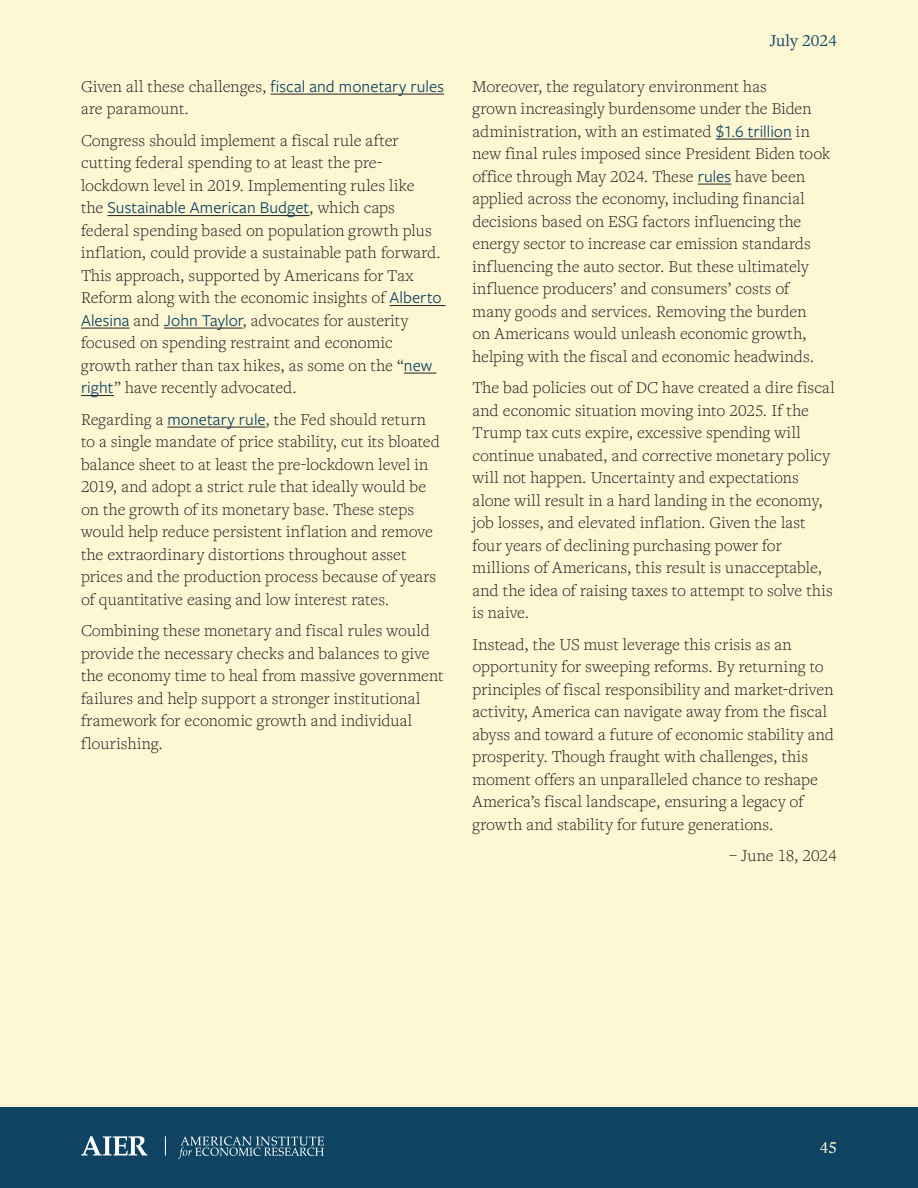
<style>
.page{position:relative;width:918px;height:1188px;background:#fef7d4}
.page>*{position:absolute;margin:0;border:0;box-sizing:border-box;transform-origin:0 0}
.t1{font:300 17.25px/22.5px "Freight Text Pro";letter-spacing:.005em;color:#231f20}
.t2{font:17.25px "Freight Text Pro";letter-spacing:.005em;color:#0e4462}
.t3{font:500 17.25px "Freight Text Pro";color:#fef7d4}
.s1{font-family:"Freight Sans Pro";font-weight:400;color:#0e4462}
</style>
<div class="page">
<hr style="left:271px;top:94px;width:173px;height:1px;background:#231f20">
<hr style="left:107px;top:215px;width:202px;height:1px;background:#231f20">
<hr style="left:390px;top:305px;width:55px;height:1px;background:#231f20">
<hr style="left:81px;top:328px;width:48px;height:1px;background:#231f20">
<hr style="left:164px;top:328px;width:79px;height:1px;background:#231f20">
<hr style="left:404px;top:373px;width:32px;height:1px;background:#231f20">
<hr style="left:81px;top:395px;width:33px;height:1px;background:#231f20">
<hr style="left:167px;top:427px;width:98px;height:1px;background:#231f20">
<hr style="left:716px;top:139px;width:76px;height:1px;background:#231f20">
<hr style="left:698px;top:184px;width:33px;height:1px;background:#231f20">
<div style="left:0;top:1107px;width:918px;height:81px;background:#0e4462"></div>
<svg style="left:81px;top:1136px;width:243px;height:23px"></svg>
<p class="t1" style="left:81px;top:74px;width:365px">Given all these challenges, <span class="s1">fiscal and monetary rules </span>are paramount.</p>
<p class="t1" style="left:81px;top:128px;width:362px">Congress should implement a fiscal rule after cutting federal spending to at least the pre&shy;lockdown level in 2019. Implementing rules like<br>the <span class="s1">Sustainable American Budget</span>, which caps federal spending based on population growth plus inflation, could provide a sustainable path forward.<br>This approach, supported by Americans for Tax Reform along with the economic insights of <span class="s1">Alberto Alesina</span> and <span class="s1">John Taylor</span>, advocates for austerity focused on spending restraint and economic growth rather than tax hikes, as some on the “<span class="s1">new right</span>” have recently advocated.</p>
<p class="t1" style="left:81px;top:407px;width:360px">Regarding a <span class="s1">monetary rule</span>, the Fed should return to a single mandate of price stability, cut its bloated balance sheet to at least the pre-lockdown level in 2019, and adopt a strict rule that ideally would be on the growth of its monetary base. These steps would help reduce persistent inflation and remove the extraordinary distortions throughout asset prices and the production process because of years of quantitative easing and low interest rates.</p>
<p class="t1" style="left:81px;top:619px;width:364px">Combining these monetary and fiscal rules would provide the necessary checks and balances to give the economy time to heal from massive government failures and help support a stronger institutional framework for economic growth and individual flourishing.</p>
<p class="t2" style="left:770px;top:29px;width:69px">July 2024</p>
<p class="t1" style="left:472px;top:74px;width:359px">Moreover, the regulatory environment has<br>grown increasingly burdensome under the Biden administration, with an estimated <span class="s1">$1.6 trillion</span> in new final rules imposed since President Biden took office through May 2024. These <span class="s1">rules</span> have been applied across the economy, including financial decisions based on ESG factors influencing the energy sector to increase car emission standards influencing the auto sector. But these ultimately influence producers’ and consumers’ costs of many goods and services. Removing the burden<br>on Americans would unleash economic growth, helping with the fiscal and economic headwinds.</p>
<p class="t1" style="left:472px;top:376px;width:364px">The bad policies out of DC have created a dire fiscal and economic situation moving into 2025. If the Trump tax cuts expire, excessive spending will continue unabated, and corrective monetary policy will not happen. Uncertainty and expectations alone will result in a hard landing in the economy, job losses, and elevated inflation. Given the last four years of declining purchasing power for millions of Americans, this result is unacceptable, and the idea of raising taxes to attempt to solve this is naive.</p>
<p class="t1" style="left:472px;top:632px;width:363px">Instead, the US must leverage this crisis as an opportunity for sweeping reforms. By returning to principles of fiscal responsibility and market-driven activity, America can navigate away from the fiscal abyss and toward a future of economic stability and prosperity. Though fraught with challenges, this moment offers an unparalleled chance to reshape America’s fiscal landscape, ensuring a legacy of growth and stability for future generations.</p>
<p class="t1" style="left:729px;top:844px;width:110px">– June 18, 2024</p>
<p class="t3" style="left:820px;top:1136px;width:19px">45</p>
</div>
